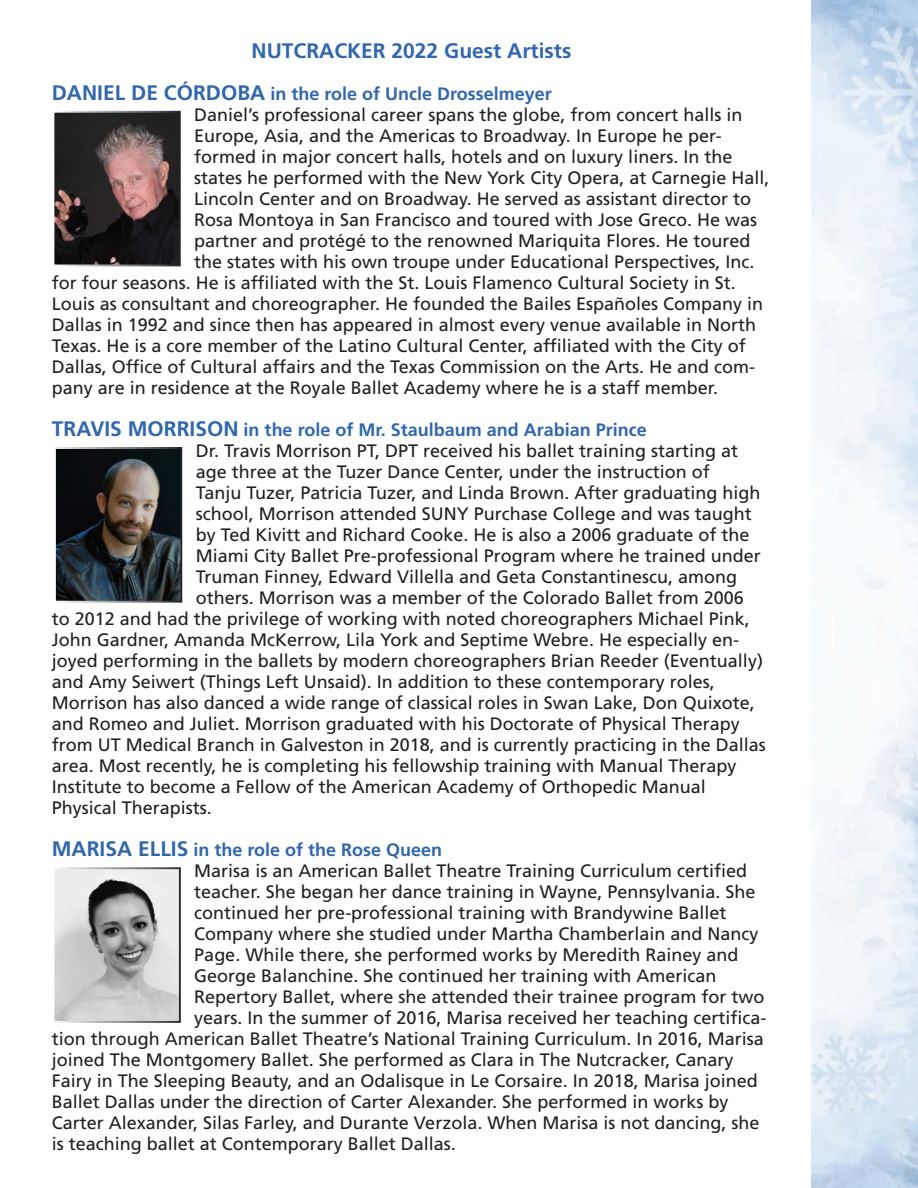
<style>
.page{position:relative;width:918px;height:1188px;background:#fff}
.page>*{position:absolute;margin:0;border:0;box-sizing:border-box;transform-origin:0 0}
.t1{font:700 21px "Frutiger LT Std";color:#3167ad}
.t2{font:18px "Frutiger LT Std";color:#231f20}
.t3{font:700 18px "Frutiger LT Std";color:#3167ad}
.s1{font-size:21px}
</style>
<div class="page">
<img style="left:811px;top:0;width:107px;height:1188px">
<img style="left:55px;top:114px;width:123px;height:149px">
<div style="left:52px;top:111px;width:129px;height:155px;border:2px solid #fff"></div>
<img style="left:57px;top:450px;width:122px;height:150px">
<div style="left:54px;top:447px;width:128px;height:156px;border:2px solid #fff"></div>
<img style="left:56px;top:870px;width:122px;height:150px">
<div style="left:53px;top:867px;width:128px;height:156px;border:2px solid #fff"></div>
<p class="t1" style="left:252px;top:38px;width:321px">NUTCRACKER 2022 Guest Artists</p>
<p class="t3" style="left:52px;top:83px;width:501px"><span class="s1">DANIEL DE CÓRDOBA</span> in the role of Uncle Drosselmeyer</p>
<p class="t2" style="left:194px;top:104px;width:550px">Daniel’s professional career spans the globe, from concert halls in</p>
<p class="t2" style="left:194px;top:125px;width:529px">Europe, Asia, and the Americas to Broadway. In Europe he per-</p>
<p class="t2" style="left:194px;top:146px;width:540px">formed in major concert halls, hotels and on luxury liners. In the</p>
<p class="t2" style="left:194px;top:167px;width:577px">states he performed with the New York City Opera, at Carnegie Hall,</p>
<p class="t2" style="left:194px;top:188px;width:558px">Lincoln Center and on Broadway. He served as assistant director to</p>
<p class="t2" style="left:194px;top:209px;width:565px">Rosa Montoya in San Francisco and toured with Jose Greco. He was</p>
<p class="t2" style="left:194px;top:230px;width:558px">partner and protégé to the renowned Mariquita Flores. He toured</p>
<p class="t2" style="left:194px;top:251px;width:562px">the states with his own troupe under Educational Perspectives, Inc.</p>
<p class="t2" style="left:52px;top:272px;width:685px">for four seasons. He is affiliated with the St. Louis Flamenco Cultural Society in St.</p>
<p class="t2" style="left:52px;top:293px;width:713px">Louis as consultant and choreographer. He founded the Bailes Españoles Company in</p>
<p class="t2" style="left:52px;top:314px;width:706px">Dallas in 1992 and since then has appeared in almost every venue available in North</p>
<p class="t2" style="left:52px;top:335px;width:695px">Texas. He is a core member of the Latino Cultural Center, affiliated with the City of</p>
<p class="t2" style="left:52px;top:356px;width:705px">Dallas, Office of Cultural affairs and the Texas Commission on the Arts. He and com-</p>
<p class="t2" style="left:52px;top:377px;width:668px">pany are in residence at the Royale Ballet Academy where he is a staff member.</p>
<p class="t3" style="left:52px;top:419px;width:596px"><span class="s1">TRAVIS MORRISON</span> in the role of Mr. Staulbaum and Arabian Prince</p>
<p class="t2" style="left:196px;top:440px;width:544px">Dr. Travis Morrison PT, DPT received his ballet training starting at</p>
<p class="t2" style="left:196px;top:461px;width:516px">age three at the Tuzer Dance Center, under the instruction of</p>
<p class="t2" style="left:196px;top:482px;width:566px">Tanju Tuzer, Patricia Tuzer, and Linda Brown. After graduating high</p>
<p class="t2" style="left:196px;top:503px;width:558px">school, Morrison attended SUNY Purchase College and was taught</p>
<p class="t2" style="left:196px;top:524px;width:555px">by Ted Kivitt and Richard Cooke. He is also a 2006 graduate of the</p>
<p class="t2" style="left:196px;top:545px;width:567px">Miami City Ballet Pre-professional Program where he trained under</p>
<p class="t2" style="left:196px;top:566px;width:543px">Truman Finney, Edward Villella and Geta Constantinescu, among</p>
<p class="t2" style="left:196px;top:587px;width:550px">others. Morrison was a member of the Colorado Ballet from 2006</p>
<p class="t2" style="left:52px;top:608px;width:700px">to 2012 and had the privilege of working with noted choreographers Michael Pink,</p>
<p class="t2" style="left:52px;top:629px;width:689px">John Gardner, Amanda McKerrow, Lila York and Septime Webre. He especially en-</p>
<p class="t2" style="left:52px;top:650px;width:713px">joyed performing in the ballets by modern choreographers Brian Reeder (Eventually)</p>
<p class="t2" style="left:52px;top:671px;width:665px">and Amy Seiwert (Things Left Unsaid). In addition to these contemporary roles,</p>
<p class="t2" style="left:52px;top:692px;width:705px">Morrison has also danced a wide range of classical roles in Swan Lake, Don Quixote,</p>
<p class="t2" style="left:52px;top:713px;width:690px">and Romeo and Juliet. Morrison graduated with his Doctorate of Physical Therapy</p>
<p class="t2" style="left:52px;top:734px;width:716px">from UT Medical Branch in Galveston in 2018, and is currently practicing in the Dallas</p>
<p class="t2" style="left:52px;top:755px;width:686px">area. Most recently, he is completing his fellowship training with Manual Therapy</p>
<p class="t2" style="left:52px;top:776px;width:656px">Institute to become a Fellow of the American Academy of Orthopedic Manual</p>
<p class="t2" style="left:52px;top:797px;width:162px">Physical Therapists.</p>
<p class="t3" style="left:52px;top:839px;width:392px"><span class="s1">MARISA ELLIS</span> in the role of the Rose Queen</p>
<p class="t2" style="left:194px;top:860px;width:554px">Marisa is an American Ballet Theatre Training Curriculum certified</p>
<p class="t2" style="left:194px;top:881px;width:563px">teacher. She began her dance training in Wayne, Pennsylvania. She</p>
<p class="t2" style="left:194px;top:902px;width:534px">continued her pre-professional training with Brandywine Ballet</p>
<p class="t2" style="left:194px;top:923px;width:566px">Company where she studied under Martha Chamberlain and Nancy</p>
<p class="t2" style="left:194px;top:944px;width:546px">Page. While there, she performed works by Meredith Rainey and</p>
<p class="t2" style="left:194px;top:965px;width:524px">George Balanchine. She continued her training with American</p>
<p class="t2" style="left:194px;top:986px;width:572px">Repertory Ballet, where she attended their trainee program for two</p>
<p class="t2" style="left:194px;top:1007px;width:574px">years. In the summer of 2016, Marisa received her teaching certifica-</p>
<p class="t2" style="left:52px;top:1028px;width:713px">tion through American Ballet Theatre’s National Training Curriculum. In 2016, Marisa</p>
<p class="t2" style="left:52px;top:1049px;width:683px">joined The Montgomery Ballet. She performed as Clara in The Nutcracker, Canary</p>
<p class="t2" style="left:52px;top:1070px;width:707px">Fairy in The Sleeping Beauty, and an Odalisque in Le Corsaire. In 2018, Marisa joined</p>
<p class="t2" style="left:52px;top:1091px;width:678px">Ballet Dallas under the direction of Carter Alexander. She performed in works by</p>
<p class="t2" style="left:52px;top:1112px;width:709px">Carter Alexander, Silas Farley, and Durante Verzola. When Marisa is not dancing, she</p>
<p class="t2" style="left:52px;top:1133px;width:406px">is teaching ballet at Contemporary Ballet Dallas.</p>
</div>
